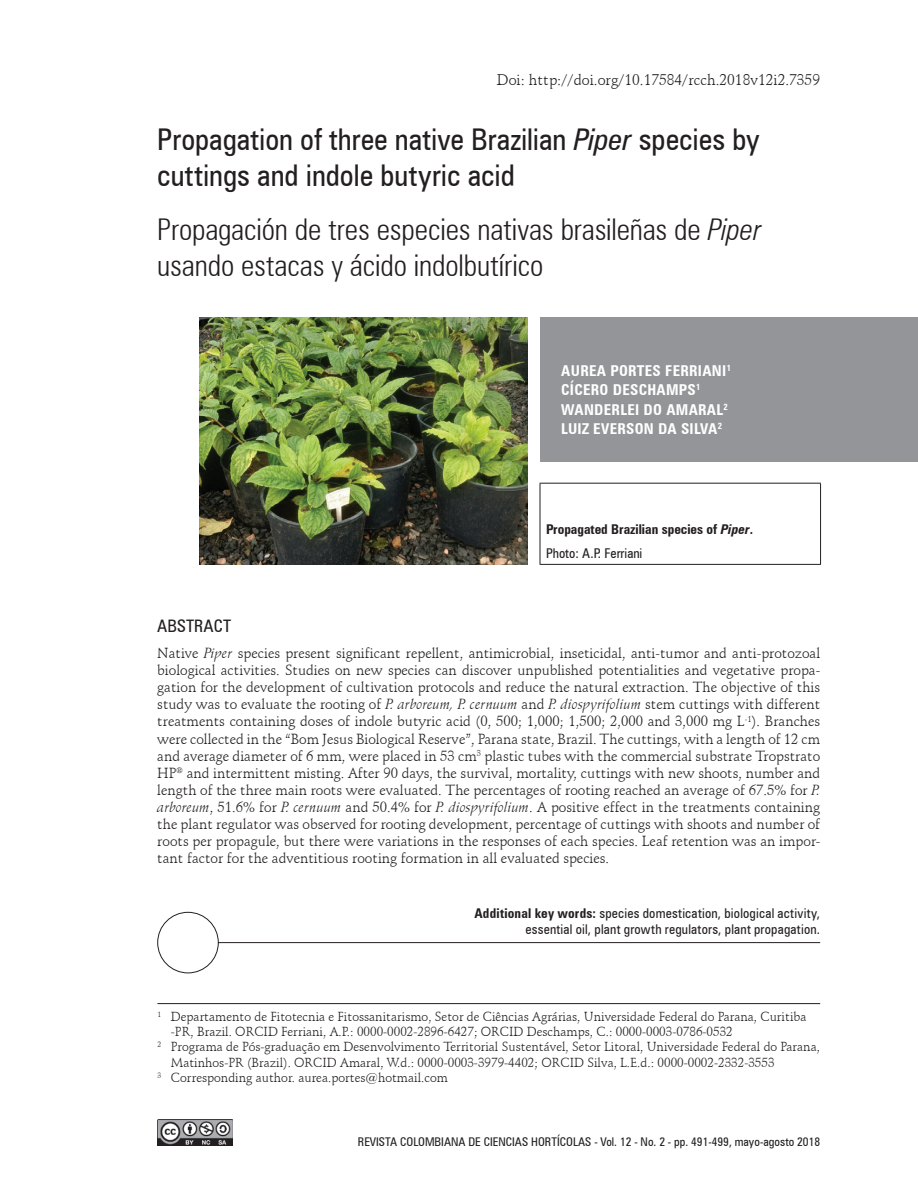
<style>
.page{position:relative;width:918px;height:1188px;background:#fff}
.page>*{position:absolute;margin:0;border:0;box-sizing:border-box;transform-origin:0 0}
.t1{font:300 condensed 30px/36px "Zurich BT";letter-spacing:-.005em;color:#231f20}
.t2{font:condensed 30px/36px "Zurich BT";color:#231f20}
.t3{font:condensed 17.25px "Zurich BT";color:#231f20}
.t4{font:700 condensed 15px/19.5px "Zurich BT";letter-spacing:.02em;color:#fff}
.t5{font:15px "Schneidler BT";color:#231f20}
.t6{font:14.25px/17.1px "Schneidler BT";color:#231f20;text-align:justify}
.t7{font:condensed 13.5px/16.2px "Zurich BT";letter-spacing:.015em;color:#231f20;text-align:right}
.t8{font:700 condensed 13.5px/24.8px "Zurich BT";color:#231f20}
.t9{font:12.75px "Schneidler BT";color:#231f20}
.t10{font:condensed 12px "Zurich BT";color:#231f20}
.s1{font-style:italic}
.s2{font-weight:400}
.s3{font-weight:700}
</style>
<div class="page">
<img style="left:157px;top:1119px;width:76px;height:26px">
<div style="left:540px;top:317px;width:378px;height:145px;background:#939598"></div>
<hr style="left:540px;top:483px;width:281px;height:1px;background:#231f20">
<hr style="left:540px;top:484px;width:1px;height:80px;background:#231f20">
<hr style="left:820px;top:484px;width:1px;height:80px;background:#231f20">
<hr style="left:540px;top:564px;width:281px;height:1px;background:#231f20">
<hr style="left:157px;top:1003px;width:663px;height:1px;background:#231f20">
<svg style="left:157px;top:912px;width:664px;height:62px"></svg>
<img style="left:200px;top:317px;width:328px;height:248px">
<p class="t5" style="left:497px;top:70px;width:325px">Doi: http://doi.org/10.17584/rcch.2018v12i2.7359</p>
<h1 class="t2" style="left:157px;top:121px;width:604px">Propagation of three native Brazilian <span class="s1">Piper</span> species by cuttings and indole butyric acid</h1>
<h1 class="t1" style="left:157px;top:211px;width:606px">Propagación de tres especies nativas brasileñas de <span class="s1">Piper </span>usando estacas y ácido indolbutírico</h1>
<p class="t4" style="left:561px;top:361px;width:171px">AUREA PORTES FERRIANI<sup>1<br></sup>CÍCERO DESCHAMPS<sup>1<br></sup>WANDERLEI DO AMARAL<sup>2<br></sup>LUIZ EVERSON DA SILVA<sup>2</sup></p>
<p class="t8" style="left:546px;top:516px;width:209px">Propagated Brazilian species of <span class="s1">Piper</span>.<br><span class="s2">Photo: A.P. Ferriani</span></p>
<p class="t3" style="left:157px;top:616px;width:75px">ABSTRACT</p>
<p class="t6" style="left:157px;top:645px;width:664px">Native <span class="s1">Piper</span> species present significant repellent, antimicrobial, inseticidal, anti-tumor and anti-protozoal biological activities. Studies on new species can discover unpublished potentialities and vegetative propa&shy;gation for the development of cultivation protocols and reduce the natural extraction. The objective of this study was to evaluate the rooting of <span class="s1">P. arboreum, P. cernuum</span> and <span class="s1">P. diospyrifolium</span> stem cuttings with different treatments containing doses of indole butyric acid (0, 500; 1,000; 1,500; 2,000 and 3,000 mg L<sup>-1</sup>). Branches were collected in the “Bom Jesus Biological Reserve”, Parana state, Brazil. The cuttings, with a length of 12 cm and average diameter of 6 mm, were placed in 53 cm<sup>3</sup> plastic tubes with the commercial substrate Tropstrato HP<sup>®</sup> and intermittent misting. After 90 days, the survival, mortality, cuttings with new shoots, number and length of the three main roots were evaluated. The percentages of rooting reached an average of 67.5% for <span class="s1">P. arboreum</span>, 51.6% for <span class="s1">P. cernuum</span> and 50.4% for <span class="s1">P. diospyrifolium</span>. A positive effect in the treatments containing the plant regulator was observed for rooting development, percentage of cuttings with shoots and number of roots per propagule, but there were variations in the responses of each species. Leaf retention was an impor&shy;tant factor for the adventitious rooting formation in all evaluated species.</p>
<p class="t7" style="left:474px;top:905px;width:347px"><span class="s3">Additional key words:</span> species domestication, biological activity, essential oil, plant growth regulators, plant propagation.</p>
<p class="t9" style="left:157px;top:1009px;width:650px"><sup>1</sup> Departamento de Fitotecnia e Fitossanitarismo, Setor de Ciências Agrárias, Universidade Federal do Parana, Curitiba</p>
<p class="t9" style="left:171px;top:1024px;width:563px">-PR, Brazil. ORCID Ferriani, A.P.: 0000-0002-2896-6427; ORCID Deschamps, C.: 0000-0003-0786-0532</p>
<p class="t9" style="left:157px;top:1039px;width:664px"><sup>2</sup> Programa de Pós-graduação em Desenvolvimento Territorial Sustentável, Setor Litoral, Universidade Federal do Parana,</p>
<p class="t9" style="left:171px;top:1054px;width:605px">Matinhos-PR (Brazil). ORCID Amaral, W.d.: 0000-0003-3979-4402; ORCID Silva, L.E.d.: 0000-0002-2332-3553</p>
<p class="t9" style="left:157px;top:1070px;width:292px"><sup>3</sup> Corresponding author. aurea.portes@hotmail.com</p>
<p class="t10" style="left:358px;top:1135px;width:464px">REVISTA COLOMBIANA DE CIENCIAS HORTÍCOLAS - Vol. 12 - No. 2 - pp. 491-499, mayo-agosto 2018</p>
</div>
